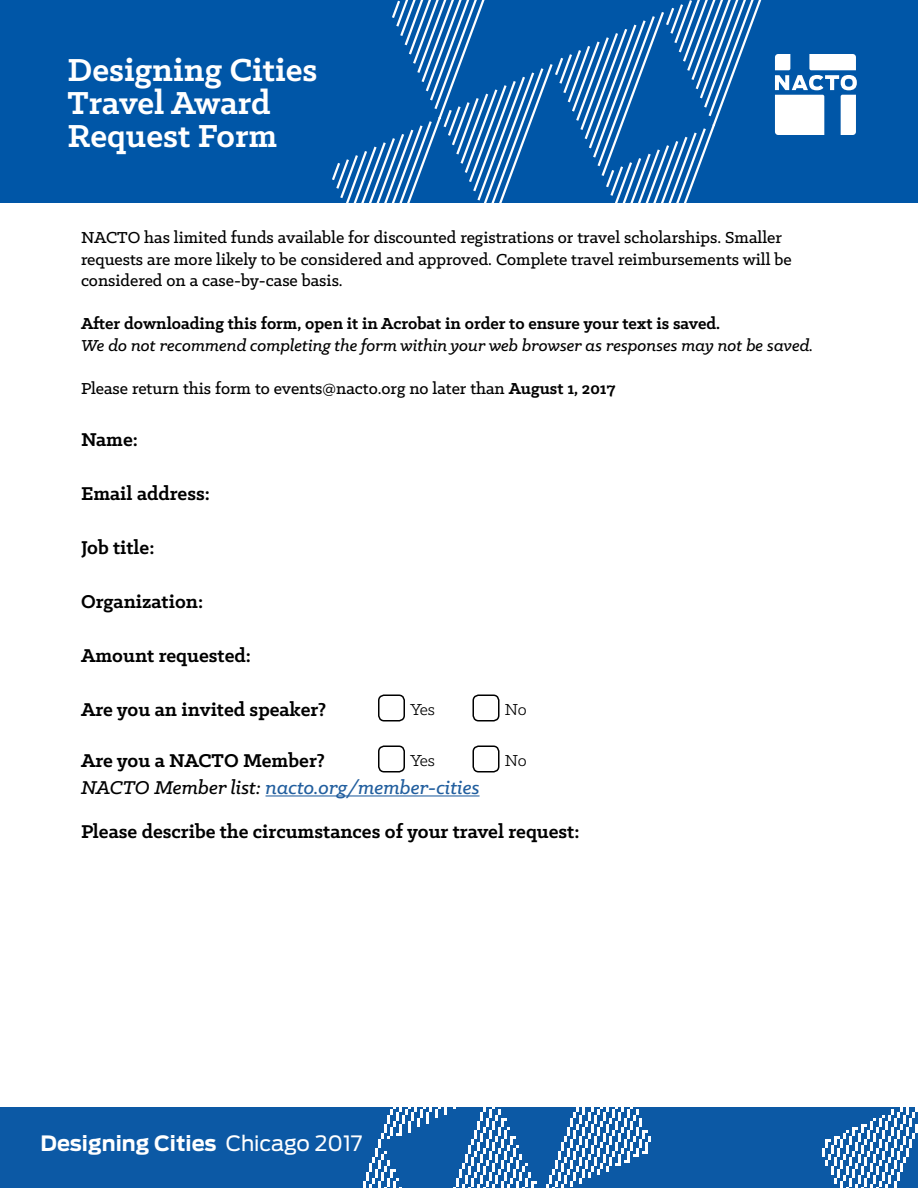
<style>
.page{position:relative;width:918px;height:1188px;background:#fff}
.page>*{position:absolute;margin:0;border:0;box-sizing:border-box;transform-origin:0 0}
.t1{font:700 36px/33px "Klinic Slab";color:#fff}
.t2{font:700 21px "Klinic Slab";color:#000}
.t3{font:italic 500 21px "Klinic Slab";color:#215e9e}
.t4{font:700 21px "Antenna";color:#fff}
.t5{font:500 18px/21.6px "Klinic Slab";color:#000}
.t6{font:italic 500 18px "Klinic Slab";color:#000}
.t7{font:700 18px "Klinic Slab";color:#000}
.t8{font:18px "Klinic Slab";letter-spacing:-.025em;color:#000}
.s1{font-weight:700}
.s2{color:#000}
.s3{font-weight:400}
</style>
<div class="page">
<div style="left:0;top:0;width:918px;height:202px;background:#0056a7"></div>
<svg style="left:330px;top:0;width:447px;height:203px"></svg>
<img style="left:0;top:1107px;width:918px;height:81px">
<hr style="left:266px;top:795px;width:214px;height:1px;background:#215e9e">
<svg style="left:775px;top:54px;width:82px;height:81px"></svg>
<div style="left:378px;top:694px;width:27px;height:28px;border:2px solid #000;border-radius:5px"></div>
<div style="left:378px;top:746px;width:27px;height:26px;border:2px solid #000;border-radius:5px"></div>
<div style="left:473px;top:694px;width:27px;height:28px;border:2px solid #000;border-radius:5px"></div>
<div style="left:473px;top:746px;width:27px;height:26px;border:2px solid #000;border-radius:5px"></div>
<h1 class="t1" style="left:68px;top:52px;width:252px">Designing Cities<br>Travel Award<br>Request Form</h1>
<p class="t5" style="left:81px;top:226px;width:712px">NACTO has limited funds available for discounted registrations or travel scholarships. Smaller requests are more likely to be considered and approved. Complete travel reimbursements will be considered on a case-by-case basis.</p>
<p class="t7" style="left:81px;top:312px;width:641px">After downloading this form, open it in Acrobat in order to ensure your text is saved.</p>
<p class="t6" style="left:81px;top:334px;width:734px">We do not recommend completing the form within your web browser as responses may not be saved.</p>
<p class="t5" style="left:81px;top:377px;width:536px">Please return this form to events@nacto.org no later than <span class="s1">August 1, 2017</span></p>
<p class="t2" style="left:81px;top:426px;width:58px">Name:</p>
<p class="t2" style="left:81px;top:480px;width:130px">Email address:</p>
<p class="t2" style="left:81px;top:534px;width:75px">Job title:</p>
<p class="t2" style="left:81px;top:588px;width:124px">Organization:</p>
<p class="t2" style="left:81px;top:642px;width:171px">Amount requested:</p>
<p class="t2" style="left:81px;top:696px;width:247px">Are you an invited speaker?</p>
<p class="t2" style="left:81px;top:747px;width:245px">Are you a NACTO Member?</p>
<p class="t8" style="left:410px;top:698px;width:26px">Yes</p>
<p class="t8" style="left:410px;top:749px;width:26px">Yes</p>
<p class="t3" style="left:81px;top:774px;width:400px"><span class="s2">NACTO Member list:</span> nacto.org/member-cities</p>
<p class="t8" style="left:505px;top:698px;width:23px">No</p>
<p class="t8" style="left:505px;top:749px;width:23px">No</p>
<p class="t2" style="left:81px;top:817px;width:500px">Please describe the circumstances of your travel request:</p>
<p class="t4" style="left:40px;top:1131px;width:323px">Designing Cities <span class="s3">Chicago 2017</span></p>
</div>
